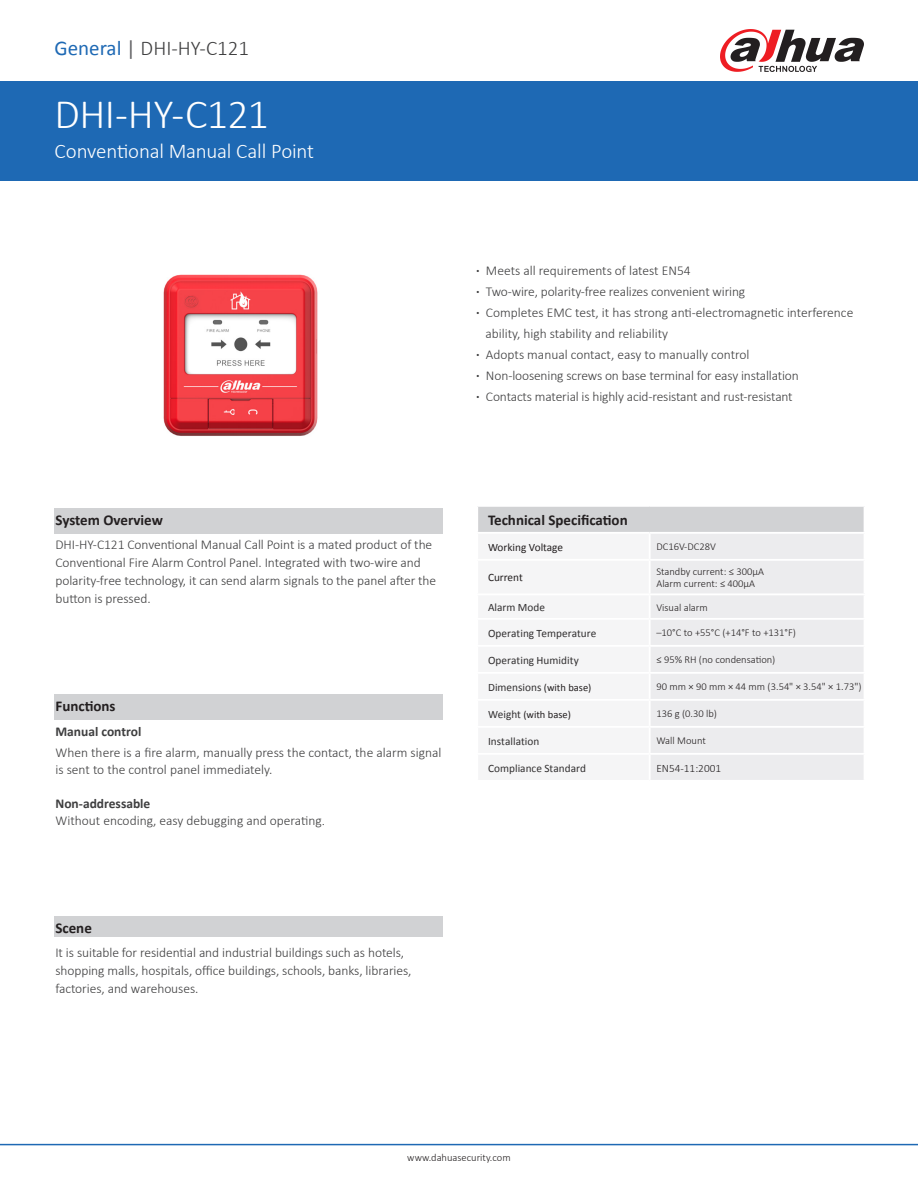
<style>
.page{position:relative;width:918px;height:1188px;background:#fff}
.page>*{position:absolute;margin:0;border:0;box-sizing:border-box;transform-origin:0 0}
.t1{font:300 42px "Calibri";letter-spacing:-.015em;color:#fff}
.t2{font:300 21px "Calibri";letter-spacing:-.01em;color:#fff}
.t3{font:300 21px "Calibri";color:#3e3e3f}
.t4{font:700 15px "Calibri";color:#231f20}
.t5{font:300 13.5px/18px "Calibri";letter-spacing:-.005em;color:#3e3e3f}
.t6{font:700 13.5px "Calibri";color:#3e3e3f}
.表格分类{font:11.25px "Calibri";color:#312f30}
.t7{font:11.25px "Calibri";color:#231f20}
.t8{font:300 11.25px "Calibri";color:#231f20}
.t9{font:300 10.5px "Calibri";color:#231f20}
.表格分类-2{font:10.5px "Calibri";color:#231f20}
.s1{font-weight:400;color:#1e69b4}
.s2{font-weight:400;color:#636366}
.s3{font-weight:700}
.s4{font-family:"Adobe Song Std"}
.s5{font-size:10.5px;color:#231f20}
.s6{font-size:11.25px;color:#312f30}
</style>
<div class="page">
<div style="left:0;top:81px;width:918px;height:100px;background:#1e69b4"></div>
<svg style="left:720px;top:29px;width:144px;height:43px"></svg>
<div style="left:54px;top:508px;width:389px;height:25px;background:#d1d2d4"></div>
<div style="left:54px;top:916px;width:389px;height:21px;background:#d1d2d4"></div>
<hr style="left:0;top:1144px;width:918px;height:1px;background:#1e69b4">
<img style="left:163px;top:274px;width:155px;height:162px">
<div style="left:54px;top:695px;width:389px;height:25px;background:#d1d2d4"></div>
<div style="left:477px;top:506px;width:388px;height:27px;background:#d1d2d4"></div>
<div style="left:477px;top:533px;width:173px;height:27px;background:#f5f5f6"></div>
<div style="left:650px;top:533px;width:215px;height:27px;background:#ececee"></div>
<div style="left:477px;top:560px;width:173px;height:34px;background:#f5f5f6"></div>
<div style="left:650px;top:560px;width:215px;height:34px;background:#ececee"></div>
<div style="left:477px;top:594px;width:173px;height:25px;background:#f5f5f6"></div>
<div style="left:650px;top:594px;width:215px;height:25px;background:#ececee"></div>
<div style="left:651px;top:620px;width:213px;height:160px;background:#ececee"></div>
<hr style="left:476px;top:532px;width:174px;height:2px;background:#fff">
<hr style="left:650px;top:532px;width:216px;height:2px;background:#fff">
<hr style="left:476px;top:618px;width:174px;height:2px;background:#fff">
<hr style="left:650px;top:618px;width:216px;height:2px;background:#fff">
<hr style="left:650px;top:645px;width:216px;height:2px;background:#fff">
<hr style="left:650px;top:726px;width:216px;height:2px;background:#fff">
<hr style="left:476px;top:505px;width:174px;height:2px;background:#fff">
<hr style="left:650px;top:505px;width:216px;height:2px;background:#fff">
<hr style="left:476px;top:507px;width:2px;height:25px;background:#fff">
<hr style="left:864px;top:507px;width:2px;height:25px;background:#fff">
<hr style="left:476px;top:534px;width:2px;height:25px;background:#fff">
<hr style="left:649px;top:534px;width:2px;height:25px;background:#fff">
<hr style="left:864px;top:534px;width:2px;height:25px;background:#fff">
<hr style="left:476px;top:559px;width:174px;height:2px;background:#fff">
<hr style="left:476px;top:561px;width:2px;height:32px;background:#fff">
<hr style="left:650px;top:559px;width:216px;height:2px;background:#fff">
<hr style="left:649px;top:561px;width:2px;height:32px;background:#fff">
<hr style="left:864px;top:561px;width:2px;height:32px;background:#fff">
<hr style="left:476px;top:593px;width:174px;height:2px;background:#fff">
<hr style="left:476px;top:595px;width:2px;height:23px;background:#fff">
<hr style="left:650px;top:593px;width:216px;height:2px;background:#fff">
<hr style="left:649px;top:595px;width:2px;height:23px;background:#fff">
<hr style="left:864px;top:595px;width:2px;height:23px;background:#fff">
<hr style="left:650px;top:672px;width:216px;height:2px;background:#fff">
<hr style="left:650px;top:699px;width:216px;height:2px;background:#fff">
<hr style="left:650px;top:753px;width:216px;height:2px;background:#fff">
<p class="t3" style="left:55px;top:35px;width:196px"><span class="s1">General</span> <span class="s2">|</span> DHI-HY-C121</p>
<p class="t1" style="left:55px;top:88px;width:216px">DHI-HY-C121</p>
<p class="t2" style="left:55px;top:138px;width:261px">Conventional Manual Call Point</p>
<p class="t5" style="left:476px;top:261px;width:216px"><span class="s3">·</span> Meets all requirements of latest EN54</p>
<p class="t5" style="left:476px;top:282px;width:271px"><span class="s3">·</span> Two-wire, polarity-free realizes convenient wiring</p>
<p class="t5" style="left:476px;top:303px;width:379px"><span class="s3">·</span> Completes EMC test, it has strong anti-electromagnetic interference</p>
<p class="t5" style="left:485px;top:324px;width:184px">ability, high stability and reliability</p>
<p class="t5" style="left:476px;top:345px;width:275px"><span class="s3">·</span> Adopts manual contact, easy to manually control</p>
<p class="t5" style="left:476px;top:366px;width:324px"><span class="s3">·</span> Non-loosening screws on base terminal for easy installation</p>
<p class="t5" style="left:476px;top:387px;width:318px"><span class="s3">·</span> Contacts material is highly acid-resistant and rust-resistant</p>
<p class="t4" style="left:56px;top:510px;width:109px">System Overview</p>
<p class="t5" style="left:56px;top:536px;width:382px">DHI-HY-C121 Conventional Manual Call Point is a mated product of the Conventional Fire Alarm Control Panel. Integrated with two-wire and polarity-free technology, it can send alarm signals to the panel after the button is pressed.</p>
<p class="t4" style="left:56px;top:697px;width:62px">Functions</p>
<p class="t6" style="left:56px;top:723px;width:87px">Manual control</p>
<p class="t5" style="left:56px;top:744px;width:388px;line-height:16.5px">When there is a fire alarm, manually press the contact, the alarm signal is sent to the control panel immediately.</p>
<p class="t6" style="left:56px;top:795px;width:96px">Non-addressable</p>
<p class="t5" style="left:56px;top:811px;width:271px">Without encoding, easy debugging and operating<span class="s4">.</span></p>
<p class="t4" style="left:55px;top:918px;width:38px">Scene</p>
<p class="t5" style="left:55px;top:944px;width:358px">It is suitable for residential and industrial buildings such as hotels, shopping malls, hospitals, office buildings, schools, banks, libraries, factories, and warehouses.</p>
<p class="t4" style="left:488px;top:510px;width:141px">Technical Specification</p>
<p class="t7" style="left:488px;top:540px;width:77px">Working Voltage</p>
<p class="t9" style="left:656px;top:540px;width:61px">DC16V-DC28V</p>
<p class="t7" style="left:488px;top:570px;width:36px">Current</p>
<p class="t9" style="left:656px;top:565px;width:109px">Standby current: ≤ 300μA</p>
<p class="t9" style="left:656px;top:577px;width:100px">Alarm current: ≤ 400μA</p>
<p class="表格分类" style="left:488px;top:600px;width:59px">Alarm Mode</p>
<p class="t9" style="left:656px;top:601px;width:53px">Visual alarm</p>
<p class="表格分类" style="left:488px;top:626px;width:110px">Operating Temperature</p>
<p class="t9" style="left:656px;top:626px;width:141px">–10°C to +55°C (+14°F to +131°F)</p>
<p class="表格分类" style="left:488px;top:653px;width:92px">Operating Humidity</p>
<p class="t9" style="left:656px;top:653px;width:121px">≤ 95% RH (no condensation)</p>
<p class="表格分类" style="left:488px;top:680px;width:105px">Dimensions <span class="s5">(with base)</span></p>
<p class="t9" style="left:656px;top:680px;width:207px">90 mm × 90 mm × 44 mm (3.54" × 3.54" × 1.73")</p>
<p class="表格分类-2" style="left:488px;top:707px;width:84px"><span class="s6">Weight</span> (with base)</p>
<p class="t9" style="left:656px;top:707px;width:62px">136 g (0.30 lb)</p>
<p class="表格分类" style="left:488px;top:734px;width:53px">Installation</p>
<p class="t9" style="left:656px;top:734px;width:51px">Wall Mount</p>
<p class="表格分类" style="left:488px;top:761px;width:99px">Compliance Standard</p>
<p class="t8" style="left:656px;top:761px;width:66px">EN54-11:2001</p>
<p class="t9" style="left:407px;top:1151px;width:105px">www.dahuasecurity.com</p>
</div>
